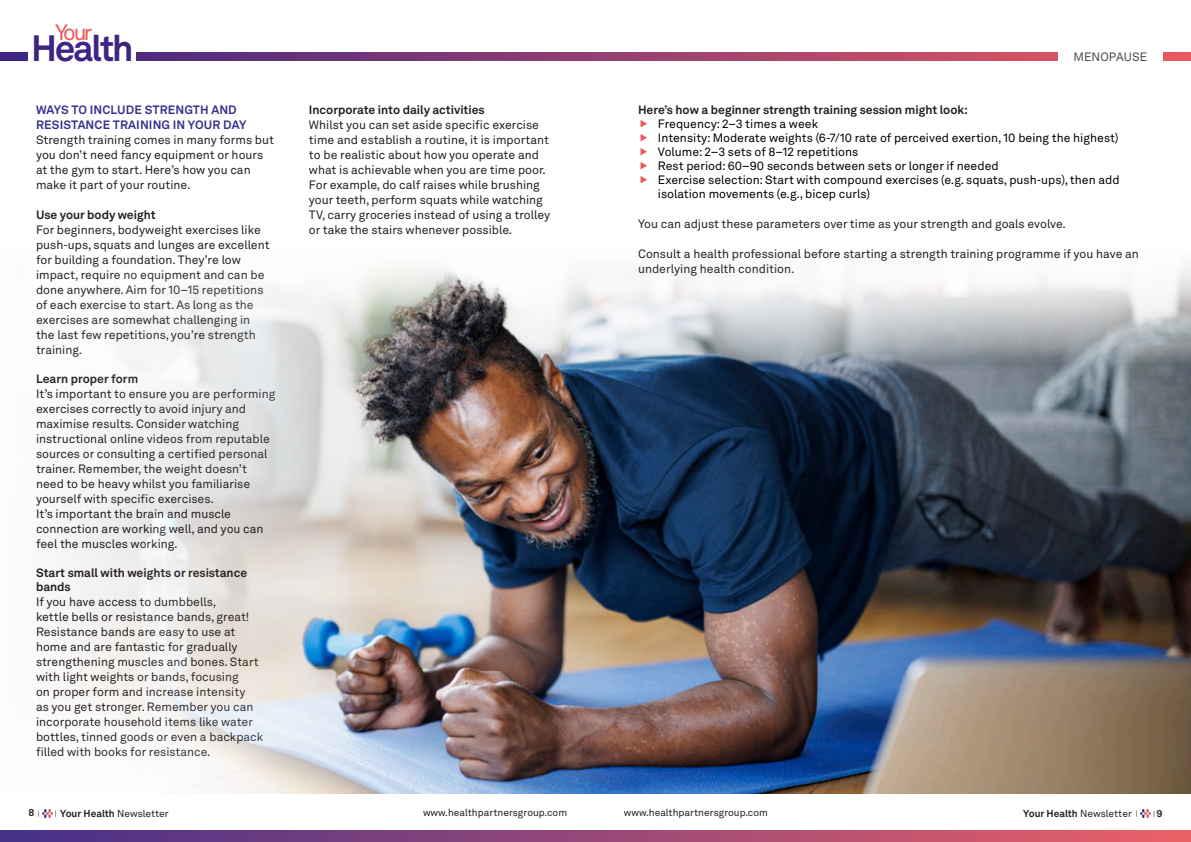
<style>
.page{position:relative;width:1191px;height:842px;background:#fff}
.page>*{position:absolute;margin:0;border:0;box-sizing:border-box;transform-origin:0 0}
.t1{font:700 36.2px "Akkurat LL";letter-spacing:-.065em;color:#3d2683}
.t2{font:22px "Akkurat LL";color:#eb595e}
.In-text_title{font:12px/15px "Akkurat LL";color:#231f20}
.t3{font:12px/14px "Akkurat LL";color:#000}
.Black_titles{font:700 12px/14px "Akkurat LL";color:#231f20}
.In-text_title-2{font:700 12px/15px "Akkurat LL";letter-spacing:.01em;color:#38308d}
.t4{font:12px "Akkurat LL";letter-spacing:.01em;color:#4b4c4d}
.t5{font:10px "Akkurat LL";color:#231f20}
.t6{font:700 10px "Akkurat LL";color:#231f20}
.t7{font:7px "Akkurat LL";color:#231f20}
.s1{font-weight:400;font-size:7px}
.s2{font-weight:400}
.s3{font-weight:700;font-size:10px}
</style>
<div class="page">
<svg style="left:0;top:52px;width:1191px;height:9px;background:#923f70"></svg>
<svg style="left:1140px;top:810px;width:10px;height:8px"></svg>
<svg style="left:42px;top:810px;width:10px;height:8px"></svg>
<svg style="left:0;top:831px;width:1191px;height:11px;background:#974877"></svg>
<div style="left:1057px;top:50px;width:105px;height:15px;background:#fff"></div>
<div style="left:28px;top:36px;width:108px;height:28px;background:#fff"></div>
<img style="left:66px;top:266px;width:1125px;height:528px">
<h2 class="t2" style="left:55px;top:16px;width:39px">Your</h2>
<h1 class="t1" style="left:31px;top:20px;width:104px">Health</h1>
<p class="In-text_title-2" style="left:36px;top:101px;width:212px">WAYS TO INCLUDE STRENGTH AND<br>RESISTANCE TRAINING IN YOUR DAY</p>
<p class="In-text_title" style="left:36px;top:131px;width:239px">Strength training comes in many forms but you don’t need fancy equipment or hours at the gym to start. Here’s how you can make it part of your routine.</p>
<p class="Black_titles" style="left:36px;top:207px;width:121px">Use your body weight</p>
<p class="In-text_title" style="left:36px;top:221px;width:235px">For beginners, bodyweight exercises like push-ups, squats and lunges are excellent for building a foundation. They’re low impact, require no equipment and can be done anywhere. Aim for 10–15 repetitions of each exercise to start. As long as the exercises are somewhat challenging in the last few repetitions, you’re strength training.</p>
<p class="Black_titles" style="left:36px;top:371px;width:104px">Learn proper form</p>
<p class="In-text_title" style="left:36px;top:385px;width:241px">It’s important to ensure you are performing exercises correctly to avoid injury and maximise results. Consider watching instructional online videos from reputable sources or consulting a certified personal trainer. Remember, the weight doesn’t need to be heavy whilst you familiarise yourself with specific exercises.<br>It’s important the brain and muscle connection are working well, and you can feel the muscles working.</p>
<p class="Black_titles" style="left:36px;top:565px;width:213px">Start small with weights or resistance bands</p>
<p class="In-text_title" style="left:36px;top:593px;width:229px">If you have access to dumbbells,<br>kettle bells or resistance bands, great!<br>Resistance bands are easy to use at home and are fantastic for gradually strengthening muscles and bones. Start with light weights or bands, focusing<br>on proper form and increase intensity<br>as you get stronger. Remember you can incorporate household items like water bottles, tinned goods or even a backpack filled with books for resistance.</p>
<p class="Black_titles" style="left:309px;top:102px;width:177px">Incorporate into daily activities</p>
<p class="In-text_title" style="left:309px;top:116px;width:243px">Whilst you can set aside specific exercise time and establish a routine, it is important to be realistic about how you operate and what is achievable when you are time poor.<br>For example, do calf raises while brushing your teeth, perform squats while watching TV, carry groceries instead of using a trolley or take the stairs whenever possible.</p>
<p class="t4" style="left:1073px;top:48px;width:75px">MENOPAUSE</p>
<p class="Black_titles" style="left:638px;top:102px;width:331px">Here’s how a beginner strength training session might look:</p>
<p class="t3" style="left:658px;top:116px;width:162px">Frequency: 2–3 times a week</p>
<p class="t3" style="left:658px;top:130px;width:462px">Intensity: Moderate weights (6-7/10 rate of perceived exertion, 10 being the highest)</p>
<p class="t3" style="left:658px;top:144px;width:202px">Volume: 2–3 sets of 8–12 repetitions</p>
<p class="t3" style="left:658px;top:158px;width:342px">Rest period: 60–90 seconds between sets or longer if needed</p>
<p class="t3" style="left:658px;top:172px;width:463px">Exercise selection: Start with compound exercises (e.g. squats, push-ups), then add isolation movements (e.g., bicep curls)</p>
<p class="In-text_title" style="left:638px;top:215px;width:429px">You can adjust these parameters over time as your strength and goals evolve.</p>
<p class="In-text_title" style="left:638px;top:245px;width:502px">Consult a health professional before starting a strength training programme if you have an underlying health condition.</p>
<p class="t6" style="left:28px;top:805px;width:13px">8 <span class="s1">|</span></p>
<p class="t6" style="left:55px;top:806px;width:115px"><span class="s1">|</span> Your Health <span class="s2">Newsletter</span></p>
<p class="t5" style="left:423px;top:805px;width:146px">www.healthpartnersgroup.com</p>
<p class="t5" style="left:624px;top:805px;width:146px">www.healthpartnersgroup.com</p>
<p class="t6" style="left:1023px;top:806px;width:116px">Your Health <span class="s2">Newsletter</span> <span class="s1">|</span></p>
<p class="t7" style="left:1153px;top:808px;width:11px">| <span class="s3">9</span></p>
</div>
